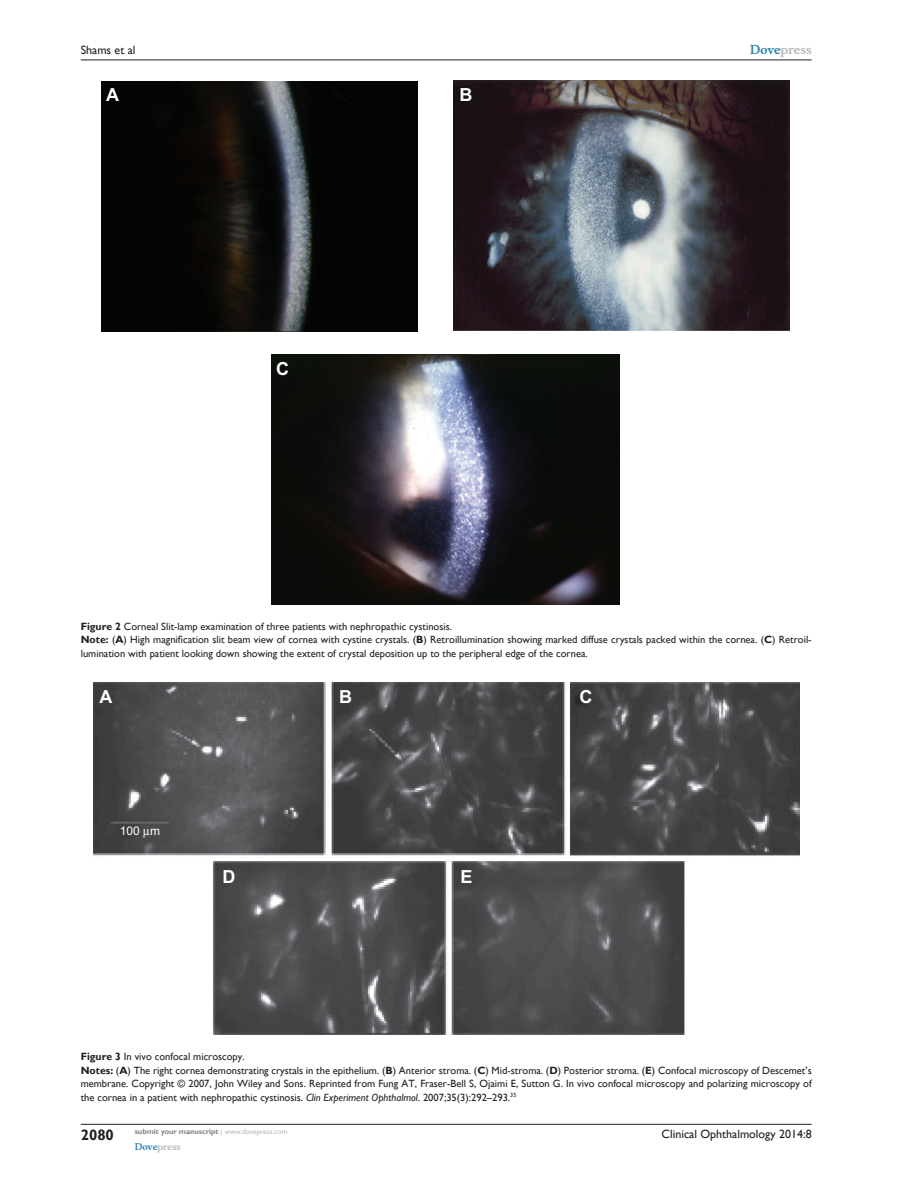
<style>
.page{position:relative;width:918px;height:1188px;background:#fff}
.page>*{position:absolute;margin:0;border:0;box-sizing:border-box;transform-origin:0 0}
.t1{font:700 18px "Arial";color:#fff}
.t2{font:700 15px "Gill Sans";color:#231f20}
.t3{font:12px "Gill Sans";color:#231f20}
.t4{font:700 12px "Musee";color:#b8b9bc}
.t5{font:12px "Arial";color:#fff}
.FigSN{font:10.5px/13.5px "Gill Sans";color:#231f20;text-align:justify}
.FigSNRI{font:10.5px/13.5px "Gill Sans";color:#231f20}
.FigC{font:10.5px "Gill Sans";color:#231f20}
.t6{font:700 9px "Musee";color:#b8b9bc}
.t7{font:700 7.5px "Gill Sans";color:#808285}
.s1{color:#3485ae}
.s2{font-weight:700}
.s3{font-style:italic}
.s4{font-weight:400;color:#b8b9bc}
</style>
<div class="page">
<hr style="left:81px;top:1124px;width:731px;height:1px;background:#231f20">
<hr style="left:81px;top:60px;width:731px;height:1px;background:#231f20">
<img style="left:271px;top:355px;width:349px;height:250px">
<img style="left:102px;top:82px;width:315px;height:250px">
<img style="left:453px;top:81px;width:337px;height:250px">
<img style="left:93px;top:682px;width:706px;height:353px">
<svg style="left:143px;top:828px;width:7px;height:9px"></svg>
<p class="t3" style="left:81px;top:43px;width:56px">Shams et al</p>
<p class="t1" style="left:106px;top:83px;width:14px">A</p>
<p class="t1" style="left:459px;top:83px;width:14px">B</p>
<p class="t1" style="left:276px;top:357px;width:14px">C</p>
<p class="t4" style="left:750px;top:43px;width:63px"><span class="s1">Dove</span>press</p>
<p class="FigC" style="left:81px;top:620px;width:373px"><span class="s2">Figure 2</span> Corneal Slit-lamp examination of three patients with nephropathic cystinosis.</p>
<p class="FigSNRI" style="left:81px;top:633px;width:732px"><span class="s2">Note:</span> (<span class="s2">A</span>) High magnification slit beam view of cornea with cystine crystals. (<span class="s2">B</span>) Retroillumination showing marked diffuse crystals packed within the cornea. (<span class="s2">C</span>) Retroil&shy;lumination with patient looking down showing the extent of crystal deposition up to the peripheral edge of the cornea.</p>
<p class="t1" style="left:100px;top:685px;width:14px">A</p>
<p class="t1" style="left:339px;top:685px;width:14px">B</p>
<p class="t1" style="left:579px;top:685px;width:14px">C</p>
<p class="t5" style="left:120px;top:823px;width:42px">100 m</p>
<p class="t1" style="left:222px;top:864px;width:14px">D</p>
<p class="t1" style="left:461px;top:864px;width:14px">E</p>
<p class="FigC" style="left:81px;top:1050px;width:166px"><span class="s2">Figure 3</span> In vivo confocal microscopy.</p>
<p class="FigSN" style="left:81px;top:1063px;width:732px"><span class="s2">Notes:</span> (<span class="s2">A</span>) The right cornea demonstrating crystals in the epithelium. (<span class="s2">B</span>) Anterior stroma. (<span class="s2">C</span>) Mid-stroma. (<span class="s2">D</span>) Posterior stroma. (<span class="s2">E</span>) Confocal microscopy of Descemet’s membrane. Copyright © 2007, John Wiley and Sons. Reprinted from Fung AT, Fraser-Bell S, Ojaimi E, Sutton G. In vivo confocal microscopy and polarizing microscopy of the cornea in a patient with nephropathic cystinosis. <span class="s3">Clin Experiment Ophthalmol</span>. 2007;35(3):292–293.<sup>35</sup></p>
<h2 class="t2" style="left:81px;top:1126px;width:35px">2080</h2>
<p class="t7" style="left:135px;top:1127px;width:154px">submit your manuscript <span class="s4">| www.dovepress.com</span></p>
<p class="t6" style="left:135px;top:1141px;width:48px"><span class="s1">Dove</span>press</p>
<p class="t3" style="left:662px;top:1127px;width:152px">Clinical Ophthalmology 2014:8</p>
</div>
